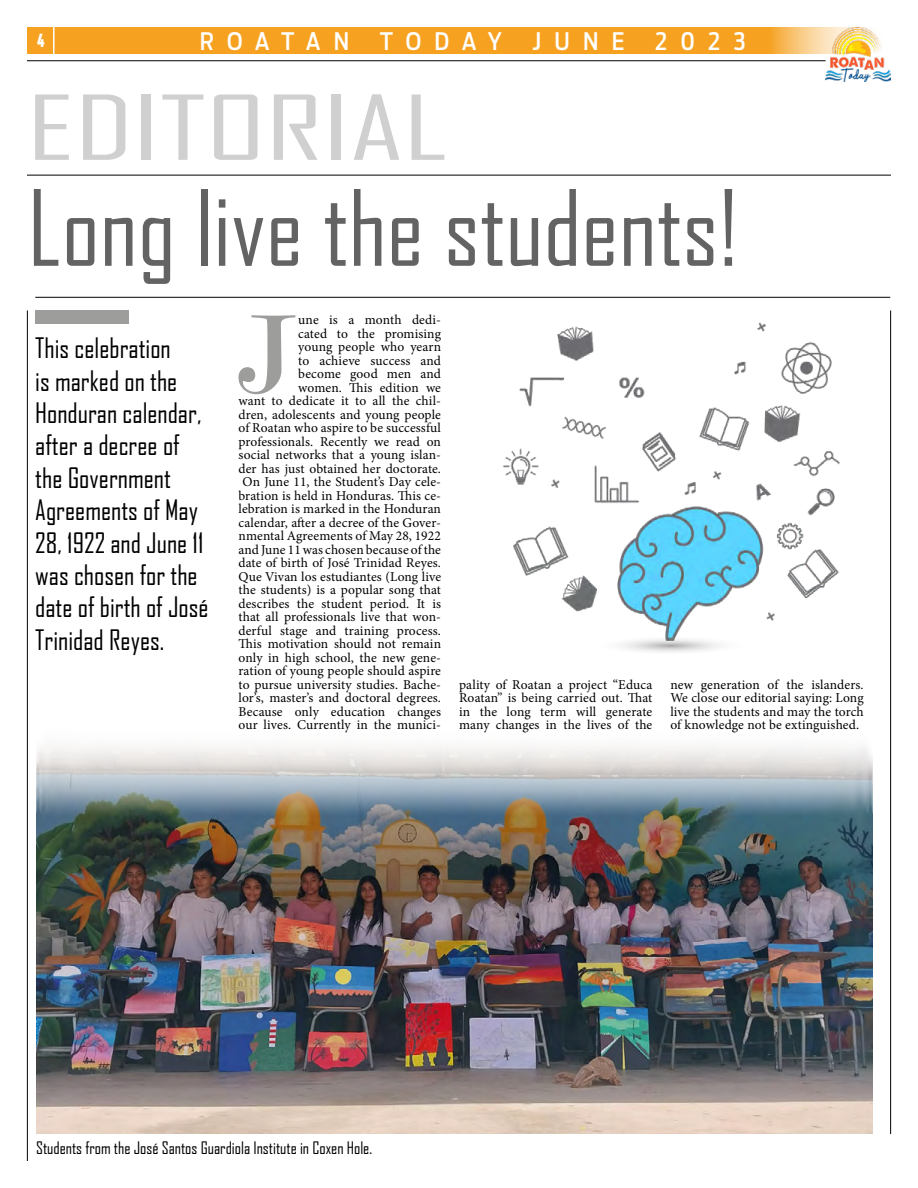
<style>
.page{position:relative;width:918px;height:1188px;background:#fff}
.page>*{position:absolute;margin:0;border:0;box-sizing:border-box;transform-origin:0 0}
.t1{font:113.7px "Modern 20 BT Roman B";color:#9d9d9c}
.t2{font:100.5px "Agency FB";color:#646363}
.t3{font:85.5px "Agency FB";color:#d0d0d0;scale:1.57 1}
.t4{font:27px/32.4px "Agency FB";color:#000}
.t5{font:500 condensed 24px "Ford Antenna";letter-spacing:.55em;color:#fff}
.t6{font:18px "Ford Antenna Black Cmp";color:#fff}
.t7{font:16.5px "Agency FB";color:#000}
.t8{font:13.5px/13.5px "Minion Pro";letter-spacing:.005em;color:#000;text-align:justify}
</style>
<div class="page">
<img style="left:36px;top:747px;width:837px;height:387px">
<div style="left:27px;top:27px;width:864px;height:27px;background:#f6a120"></div>
<hr style="left:53px;top:27px;width:2px;height:27px;background:#fff">
<hr style="left:27px;top:60px;width:799px;height:1px;background:#020203">
<hr style="left:27px;top:175px;width:864px;height:1px;background:#020203">
<hr style="left:27px;top:310px;width:1px;height:851px;background:#020203">
<hr style="left:890px;top:310px;width:1px;height:824px;background:#020203">
<img style="left:826px;top:27px;width:65px;height:54px">
<hr style="left:35px;top:297px;width:855px;height:1px;background:#000">
<div style="left:35px;top:310px;width:93px;height:14px;background:#9d9d9c"></div>
<img style="left:503px;top:322px;width:337px;height:330px">
<h3 class="t6" style="left:37px;top:25px;width:9px">4</h3>
<h3 class="t5" style="left:200px;top:20px;width:151px">ROATAN</h3>
<h3 class="t5" style="left:380px;top:20px;width:124px">TODAY</h3>
<h3 class="t5" style="left:533px;top:20px;width:93px">JUNE</h3>
<h3 class="t5" style="left:655px;top:20px;width:92px">2023</h3>
<h3 class="t3" style="left:27px;top:76px;width:270px">EDITORIAL</h3>
<h2 class="t2" style="left:28px;top:167px;width:712px">Long live the students!</h2>
<h3 class="t4" style="left:35px;top:331px;width:175px">This celebration<br>is marked on the<br>Honduran calendar, after a decree of the Government<br>Agreements of May<br>28, 1922 and June 11 was chosen for the date of birth of José<br>Trinidad Reyes.</h3>
<p class="t8" style="left:239px;top:313px;width:204px;text-align:right">une is a month dedi-<br>cated to the promising<br>young people who yearn<br>to achieve success and<br>become good men and<br>women. This edition we<br>want to dedicate it to all the chil&shy;dren, adolescents and young people of Roatan who aspire to be successful professionals. Recently we read on social networks that a young islan&shy;der has just obtained her doctorate.<br>On June 11, the Student’s Day cele&shy;bration is held in Honduras. This ce&shy;lebration is marked in the Honduran calendar, after a decree of the Gover&shy;nmental Agreements of May 28, 1922 and June 11 was chosen because of the date of birth of José Trinidad Reyes.<br>Que Vivan los estudiantes (Long live the students) is a popular song that describes the student period. It is that all professionals live that won&shy;derful stage and training process.<br>This motivation should not remain only in high school, the new gene&shy;ration of young people should aspire to pursue university studies. Bache&shy;lor’s, master’s and doctoral degrees.<br>Because only education changes our lives. Currently in the munici-</p>
<h1 class="t1" style="left:236px;top:284px;width:64px">J</h1>
<p class="t8" style="left:459px;top:678px;width:195px">pality of Roatan a project “Educa Roatan” is being carried out. That in the long term will generate many changes in the lives of the</p>
<p class="t8" style="left:670px;top:678px;width:195px">new generation of the islanders.<br>We close our editorial saying: Long live the students and may the torch of knowledge not be extinguished.</p>
<p class="t7" style="left:36px;top:1138px;width:338px">Students from the José Santos Guardiola Institute in Coxen Hole.</p>
</div>
